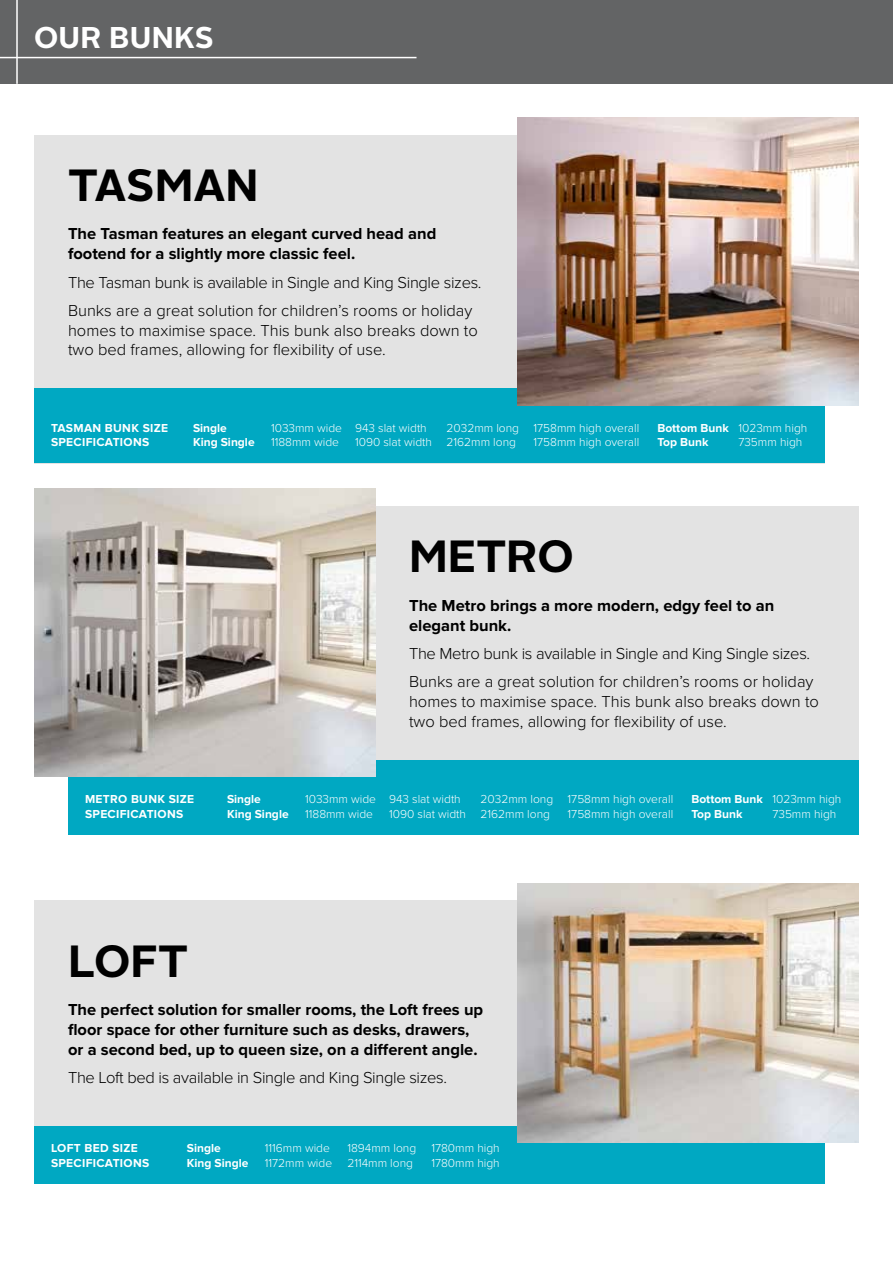
<style>
.page{position:relative;width:893px;height:1263px;background:#fff}
.page>*{position:absolute;margin:0;border:0;box-sizing:border-box;transform-origin:0 0}
.t1{font:700 45px "Alright Sans";color:#000}
.t2{font:700 30px "Alright Sans";letter-spacing:.01em;color:#fff}
.t3{font:700 16.5px/19.8px "Proxima Nova";color:#000}
.t4{font:300 16.5px/28.3px "Proxima Nova";letter-spacing:-.02em;color:#000}
.t5{font:300 16.5px/19.8px "Proxima Nova";color:#000}
.t6{font:300 12px "Proxima Nova";color:#fff}
.t7{font:700 12px/14.4px "Proxima Nova";color:#fff}
.t8{font:700 12px/14.4px "Proxima Nova";letter-spacing:.025em;color:#fff}
.s1{font-weight:300}
</style>
<div class="page">
<div style="left:0;top:0;width:893px;height:84px;background:#636465"></div>
<div style="left:34px;top:135px;width:791px;height:328px;background:#e3e3e3"></div>
<div style="left:68px;top:506px;width:791px;height:328px;background:#e3e3e3"></div>
<div style="left:34px;top:388px;width:791px;height:75px;background:#00a8c2"></div>
<div style="left:68px;top:760px;width:791px;height:74px;background:#00a8c2"></div>
<hr style="left:0;top:57px;width:416px;height:1px;background:#fff">
<hr style="left:16px;top:0;width:2px;height:84px;background:#fff">
<div style="left:34px;top:900px;width:791px;height:284px;background:#e3e3e3"></div>
<div style="left:34px;top:1126px;width:791px;height:58px;background:#00a8c2"></div>
<img style="left:518px;top:883px;width:341px;height:260px">
<img style="left:518px;top:118px;width:341px;height:287px">
<img style="left:34px;top:489px;width:341px;height:287px">
<h2 class="t2" style="left:34px;top:17px;width:181px">OUR BUNKS</h2>
<h1 class="t1" style="left:68px;top:154px;width:192px">TASMAN</h1>
<h3 class="t3" style="left:68px;top:225px;width:370px">The Tasman features an elegant curved head and footend for a slightly more classic feel.</h3>
<h3 class="t4" style="left:68px;top:268px;width:415px">The Tasman bunk is available in Single and King Single sizes.<br>Bunks are a great solution for children’s rooms or holiday</h3>
<h3 class="t5" style="left:68px;top:321px;width:411px">homes to maximise space. This bunk also breaks down to two bed frames, allowing for flexibility of use.</h3>
<p class="t8" style="left:51px;top:421px;width:119px">TASMAN BUNK SIZE<br>SPECIFICATIONS</p>
<p class="t7" style="left:193px;top:421px;width:35px">Single</p>
<p class="t6" style="left:271px;top:421px;width:157px">1033mm wide 943 slat width</p>
<p class="t6" style="left:447px;top:421px;width:194px">2032mm long 1758mm high overall</p>
<p class="t7" style="left:193px;top:436px;width:63px">King Single</p>
<p class="t6" style="left:271px;top:435px;width:69px">1188mm wide</p>
<p class="t6" style="left:355px;top:435px;width:162px">1090 slat width 2162mm long</p>
<p class="t6" style="left:534px;top:435px;width:107px">1758mm high overall</p>
<p class="t7" style="left:657px;top:421px;width:151px">Bottom Bunk <span class="s1">1023mm high<br></span>Top Bunk</p>
<p class="t6" style="left:738px;top:435px;width:65px">735mm high</p>
<h1 class="t1" style="left:409px;top:525px;width:166px">METRO</h1>
<p class="t8" style="left:85px;top:793px;width:111px">METRO BUNK SIZE<br>SPECIFICATIONS</p>
<h3 class="t3" style="left:409px;top:596px;width:367px">The Metro brings a more modern, edgy feel to an elegant bunk.</h3>
<h3 class="t4" style="left:409px;top:640px;width:406px">The Metro bunk is available in Single and King Single sizes.<br>Bunks are a great solution for children’s rooms or holiday</h3>
<h3 class="t5" style="left:409px;top:692px;width:411px">homes to maximise space. This bunk also breaks down to two bed frames, allowing for flexibility of use.</h3>
<p class="t7" style="left:227px;top:793px;width:35px">Single</p>
<p class="t6" style="left:305px;top:792px;width:157px">1033mm wide 943 slat width</p>
<p class="t6" style="left:481px;top:792px;width:194px">2032mm long 1758mm high overall</p>
<p class="t7" style="left:227px;top:807px;width:63px">King Single</p>
<p class="t6" style="left:305px;top:807px;width:69px">1188mm wide</p>
<p class="t6" style="left:389px;top:807px;width:162px">1090 slat width 2162mm long</p>
<p class="t6" style="left:568px;top:807px;width:107px">1758mm high overall</p>
<p class="t7" style="left:691px;top:793px;width:151px">Bottom Bunk <span class="s1">1023mm high<br></span>Top Bunk</p>
<p class="t6" style="left:772px;top:807px;width:65px">735mm high</p>
<h1 class="t1" style="left:68px;top:929px;width:122px">LOFT</h1>
<h3 class="t3" style="left:68px;top:1001px;width:417px">The perfect solution for smaller rooms, the Loft frees up floor space for other furniture such as desks, drawers, or a second bed, up to queen size, on a different angle.</h3>
<h3 class="t4" style="left:68px;top:1064px;width:381px">The Loft bed is available in Single and King Single sizes.</h3>
<p class="t8" style="left:51px;top:1142px;width:100px">LOFT BED SIZE<br>SPECIFICATIONS</p>
<p class="t7" style="left:187px;top:1142px;width:35px">Single</p>
<p class="t6" style="left:265px;top:1141px;width:66px">1116mm wide</p>
<p class="t6" style="left:347px;top:1141px;width:70px">1894mm long</p>
<p class="t6" style="left:431px;top:1141px;width:70px">1780mm high</p>
<p class="t7" style="left:187px;top:1156px;width:63px">King Single</p>
<p class="t6" style="left:265px;top:1156px;width:69px">1172mm wide</p>
<p class="t6" style="left:347px;top:1156px;width:67px">2114mm long</p>
<p class="t6" style="left:431px;top:1156px;width:70px">1780mm high</p>
</div>
